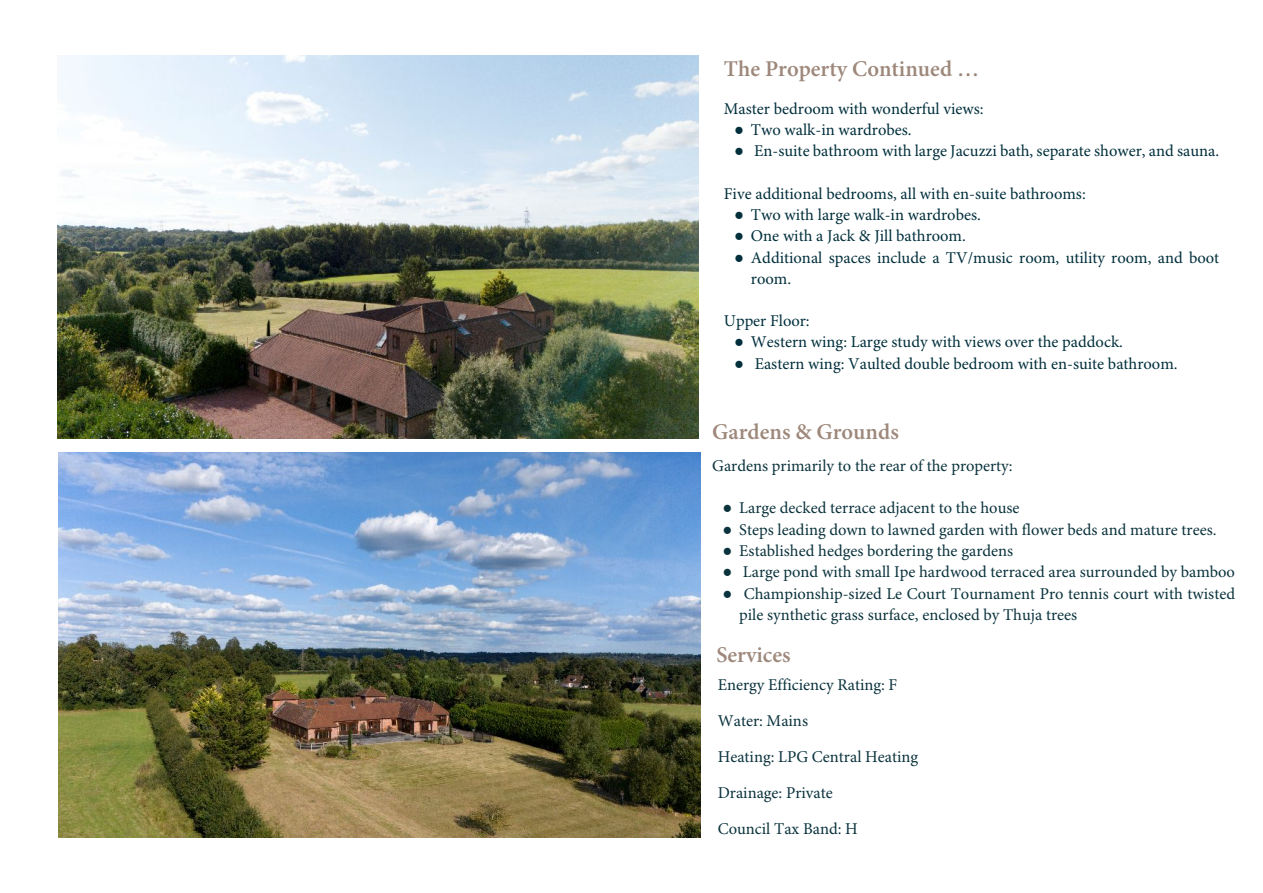
<style>
.page{position:relative;width:1263px;height:893px;background:#fff}
.page>*{position:absolute;margin:0;border:0;box-sizing:border-box;transform-origin:0 0}
.t1{font:600 22.5px "Minion Pro";color:#9e887b}
.t2{font:16.5px/36.2px "Minion Pro";color:#0b333d}
.t3{font:16.5px/21.3px "Minion Pro";color:#002f3c}
.s1{font-family:"Times New Roman"}
</style>
<div class="page">
<img style="left:57px;top:56px;width:641px;height:383px">
<img style="left:58px;top:453px;width:642px;height:385px">
<h1 class="t1" style="left:724px;top:60px;width:257px">The Property Continued …</h1>
<p class="t3" style="left:724px;top:100px;width:261px">Master bedroom with wonderful views:</p>
<p class="t3" style="left:734px;top:121px;width:179px"><span class="s1">●</span> Two walk-in wardrobes.</p>
<p class="t3" style="left:734px;top:142px;width:487px"><span class="s1">●</span> En-suite bathroom with large Jacuzzi bath, separate shower, and sauna.</p>
<p class="t3" style="left:724px;top:184px;width:363px">Five additional bedrooms, all with en-suite bathrooms:</p>
<p class="t3" style="left:734px;top:206px;width:248px"><span class="s1">●</span> Two with large walk-in wardrobes.</p>
<p class="t3" style="left:734px;top:227px;width:233px"><span class="s1">●</span> One with a Jack &amp; Jill bathroom.</p>
<p class="t3" style="left:751px;top:248px;width:470px;text-indent:-17px"><span class="s1">●</span> Additional spaces include a TV/music room, utility room, and boot room.</p>
<p class="t3" style="left:724px;top:312px;width:87px">Upper Floor:</p>
<p class="t3" style="left:734px;top:333px;width:390px"><span class="s1">●</span> Western wing: Large study with views over the paddock.</p>
<p class="t3" style="left:734px;top:354px;width:445px"><span class="s1">●</span> Eastern wing: Vaulted double bedroom with en-suite bathroom.</p>
<h1 class="t1" style="left:712px;top:422px;width:188px">Gardens &amp; Grounds</h1>
<p class="t2" style="left:712px;top:449px;width:302px">Gardens primarily to the rear of the property:</p>
<p class="t2" style="left:722px;top:491px;width:299px"><span class="s1">●</span> Large decked terrace adjacent to the house</p>
<p class="t2" style="left:722px;top:513px;width:496px"><span class="s1">●</span> Steps leading down to lawned garden with flower beds and mature trees.</p>
<p class="t2" style="left:722px;top:534px;width:292px"><span class="s1">●</span> Established hedges bordering the gardens</p>
<p class="t2" style="left:722px;top:555px;width:514px"><span class="s1">●</span> Large pond with small Ipe hardwood terraced area surrounded by bamboo</p>
<p class="t2" style="left:739px;top:584px;width:497px;line-height:21.3px;text-indent:-17px"><span class="s1">●</span> Championship-sized Le Court Tournament Pro tennis court with twisted pile synthetic grass surface, enclosed by Thuja trees</p>
<h1 class="t1" style="left:716px;top:645px;width:76px">Services</h1>
<p class="t2" style="left:718px;top:668px;width:202px">Energy Efficiency Rating: F<br>Water: Mains<br>Heating: LPG Central Heating<br>Drainage: Private<br>Council Tax Band: H</p>
</div>
